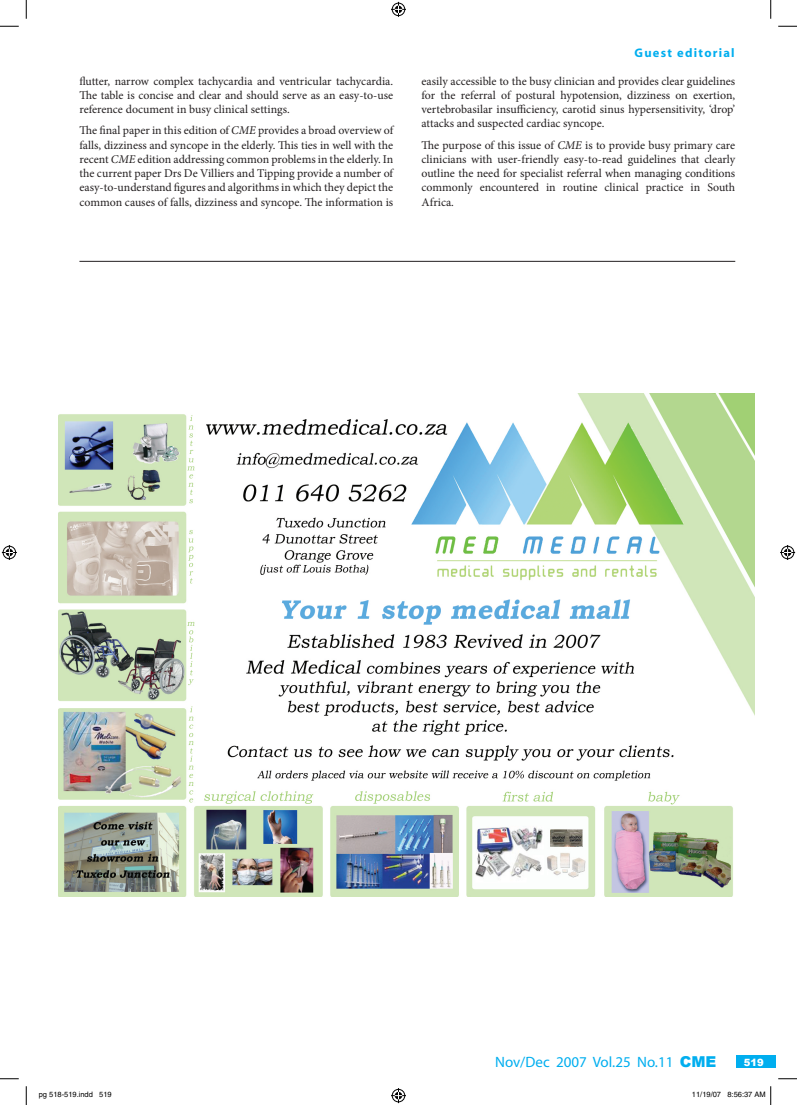
<style>
.page{position:relative;width:797px;height:1105px;background:#fff}
.page>*{position:absolute;margin:0;border:0;box-sizing:border-box;transform-origin:0 0}
.t1{font:15px "Myriad";color:#00aeef}
.t2{font:700 12.5px "Myriad";letter-spacing:.1em;color:#00aeef}
.t3{font:11.88px/14.2px "Minion Pro";color:#231f20;text-align:justify}
.t4{font:900 10px "Arial";color:#fff}
.t5{font:7.5px "Helvetica";color:#000}
.s1{font-style:italic}
.s2{font-family:"Arial";font-weight:900}
</style>
<div class="page">
<div style="left:736px;top:1056px;width:39px;height:12px;background:#00aeef"></div>
<hr style="left:79px;top:261px;width:656px;height:1px;background:#231f20">
<img style="left:58px;top:394px;width:696px;height:503px">
<svg style="left:0;top:25px;width:19px;height:2px"></svg>
<svg style="left:778px;top:25px;width:19px;height:2px"></svg>
<svg style="left:0;top:1078px;width:19px;height:1px"></svg>
<svg style="left:778px;top:1078px;width:19px;height:1px"></svg>
<svg style="left:25px;top:0;width:2px;height:19px"></svg>
<svg style="left:25px;top:1086px;width:2px;height:19px"></svg>
<svg style="left:770px;top:0;width:1px;height:19px"></svg>
<svg style="left:391px;top:2px;width:15px;height:15px"></svg>
<svg style="left:391px;top:1088px;width:15px;height:15px"></svg>
<svg style="left:2px;top:545px;width:15px;height:15px"></svg>
<svg style="left:780px;top:545px;width:15px;height:15px"></svg>
<svg style="left:770px;top:1086px;width:1px;height:19px"></svg>
<p class="t3" style="left:79px;top:74px;width:315px">flutter, narrow complex tachycardia and ventricular tachycardia.<br>The table is concise and clear and should serve as an easy-to-use reference document in busy clinical settings.</p>
<p class="t3" style="left:79px;top:123px;width:315px">The final paper in this edition of <span class="s1">CME</span> provides a broad overview of falls, dizziness and syncope in the elderly. This ties in well with the recent <span class="s1">CME</span> edition addressing common problems in the elderly. In the current paper Drs De Villiers and Tipping provide a number of easy-to-understand figures and algorithms in which they depict the common causes of falls, dizziness and syncope. The information is</p>
<p class="t2" style="left:634px;top:46px;width:102px">Guest editorial</p>
<p class="t3" style="left:421px;top:74px;width:315px">easily accessible to the busy clinician and provides clear guidelines for the referral of postural hypotension, dizziness on exertion, vertebrobasilar insufficiency, carotid sinus hypersensitivity, ‘drop’ attacks and suspected cardiac syncope.</p>
<p class="t3" style="left:421px;top:138px;width:315px">The purpose of this issue of <span class="s1">CME</span> is to provide busy primary care clinicians with user-friendly easy-to-read guidelines that clearly outline the need for specialist referral when managing conditions commonly encountered in routine clinical practice in South Africa.</p>
<p class="t1" style="left:495px;top:1055px;width:223px">Nov/Dec 2007 Vol.25 No.11 <span class="s2">CME</span></p>
<p class="t4" style="left:743px;top:1057px;width:22px">519</p>
<p class="t5" style="left:39px;top:1090px;width:74px">pg 518-519.indd 519</p>
<p class="t5" style="left:692px;top:1090px;width:75px">11/19/07 8:56:37 AM</p>
</div>
